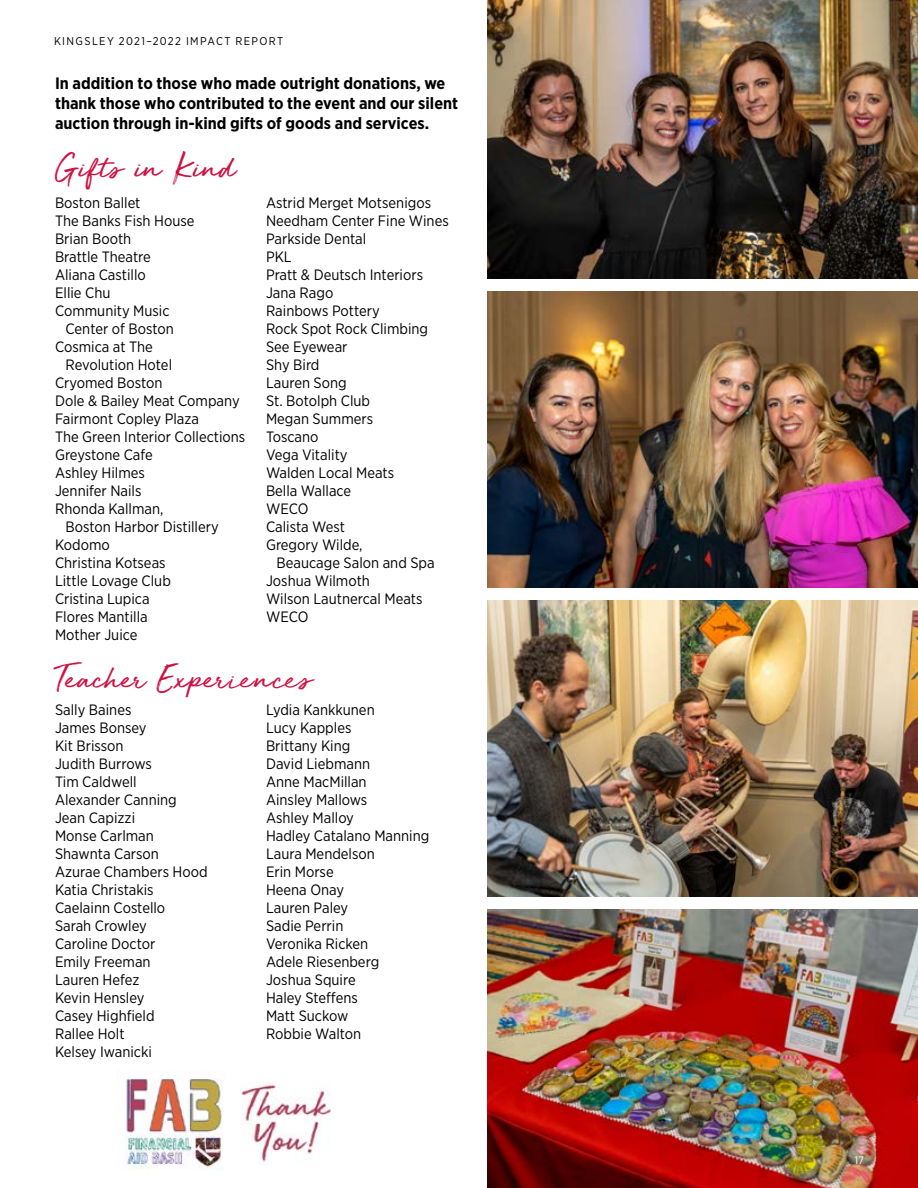
<style>
.page{position:relative;width:918px;height:1188px;background:#fff}
.page>*{position:absolute;margin:0;border:0;box-sizing:border-box;transform-origin:0 0}
.t1{font:36px "Golden Plains";color:#ce1141}
.t2{font:700 16.5px/19.8px "Gotham Narrow";color:#000}
.t3{font:15px/18px "Gotham Narrow";color:#000}
.t4{font:11.25px "Gotham Narrow";letter-spacing:.125em;color:#000}
.t5{font:10.8px "Gotham Narrow";color:#fff}
</style>
<div class="page">
<img style="left:488px;top:600px;width:430px;height:296px">
<img style="left:488px;top:291px;width:430px;height:296px">
<img style="left:488px;top:0;width:430px;height:278px">
<img style="left:488px;top:910px;width:430px;height:278px">
<img style="left:125px;top:1070px;width:98px;height:100px">
<img style="left:241px;top:1084px;width:90px;height:79px">
<p class="t4" style="left:54px;top:34px;width:231px">KINGSLEY 2021–2022 IMPACT REPORT</p>
<p class="t2" style="left:55px;top:73px;width:405px">In addition to those who made outright donations, we thank those who contributed to the event and our silent auction through in-kind gifts of goods and services.</p>
<h1 class="t1" style="left:55px;top:142px;width:183px">Gifts in Kind</h1>
<p class="t3" style="left:55px;top:193px;width:141px">Boston Ballet<br>The Banks Fish House<br>Brian Booth<br>Brattle Theatre<br>Aliana Castillo<br>Ellie Chu<br>Community Music</p>
<p class="t3" style="left:55px;top:319px;width:120px;text-indent:11px">Center of Boston<br>Cosmica at The</p>
<p class="t3" style="left:66px;top:355px;width:108px">Revolution Hotel</p>
<p class="t3" style="left:55px;top:373px;width:109px">Cryomed Boston</p>
<p class="t3" style="left:55px;top:391px;width:186px">Dole &amp; Bailey Meat Company</p>
<p class="t3" style="left:55px;top:409px;width:145px">Fairmont Copley Plaza</p>
<p class="t3" style="left:55px;top:427px;width:192px">The Green Interior Collections</p>
<p class="t3" style="left:55px;top:445px;width:99px">Greystone Cafe</p>
<p class="t3" style="left:55px;top:463px;width:91px">Ashley Hilmes</p>
<p class="t3" style="left:55px;top:481px;width:88px">Jennifer Nails</p>
<p class="t3" style="left:55px;top:499px;width:110px">Rhonda Kallman,</p>
<p class="t3" style="left:66px;top:517px;width:155px">Boston Harbor Distillery</p>
<p class="t3" style="left:55px;top:535px;width:56px">Kodomo</p>
<p class="t3" style="left:55px;top:553px;width:112px">Christina Kotseas</p>
<p class="t3" style="left:55px;top:571px;width:117px">Little Lovage Club</p>
<p class="t3" style="left:55px;top:589px;width:96px">Cristina Lupica</p>
<p class="t3" style="left:55px;top:607px;width:94px">Flores Mantilla</p>
<p class="t3" style="left:55px;top:625px;width:84px">Mother Juice</p>
<p class="t3" style="left:266px;top:193px;width:184px">Astrid Merget Motsenigos<br>Needham Center Fine Wines<br>Parkside Dental<br>PKL<br>Pratt &amp; Deutsch Interiors<br>Jana Rago<br>Rainbows Pottery<br>Rock Spot Rock Climbing<br>See Eyewear<br>Shy Bird<br>Lauren Song<br>St. Botolph Club<br>Megan Summers<br>Toscano<br>Vega Vitality<br>Walden Local Meats<br>Bella Wallace<br>WECO<br>Calista West<br>Gregory Wilde,</p>
<p class="t3" style="left:266px;top:553px;width:170px;text-indent:11px">Beaucage Salon and Spa<br>Joshua Wilmoth<br>Wilson Lautnercal Meats<br>WECO</p>
<h1 class="t1" style="left:54px;top:653px;width:259px">Teacher Experiences</h1>
<p class="t3" style="left:55px;top:700px;width:154px">Sally Baines<br>James Bonsey<br>Kit Brisson<br>Judith Burrows<br>Tim Caldwell<br>Alexander Canning<br>Jean Capizzi<br>Monse Carlman<br>Shawnta Carson<br>Azurae Chambers Hood<br>Katia Christakis<br>Caelainn Costello<br>Sarah Crowley<br>Caroline Doctor<br>Emily Freeman<br>Lauren Hefez<br>Kevin Hensley<br>Casey Highfield<br>Rallee Holt<br>Kelsey Iwanicki</p>
<p class="t3" style="left:266px;top:700px;width:165px">Lydia Kankkunen<br>Lucy Kapples<br>Brittany King<br>David Liebmann<br>Anne MacMillan<br>Ainsley Mallows<br>Ashley Malloy<br>Hadley Catalano Manning<br>Laura Mendelson<br>Erin Morse<br>Heena Onay<br>Lauren Paley<br>Sadie Perrin<br>Veronika Ricken<br>Adele Riesenberg<br>Joshua Squire<br>Haley Steffens<br>Matt Suckow<br>Robbie Walton</p>
<p class="t5" style="left:855px;top:1153px;width:11px">17</p>
</div>
